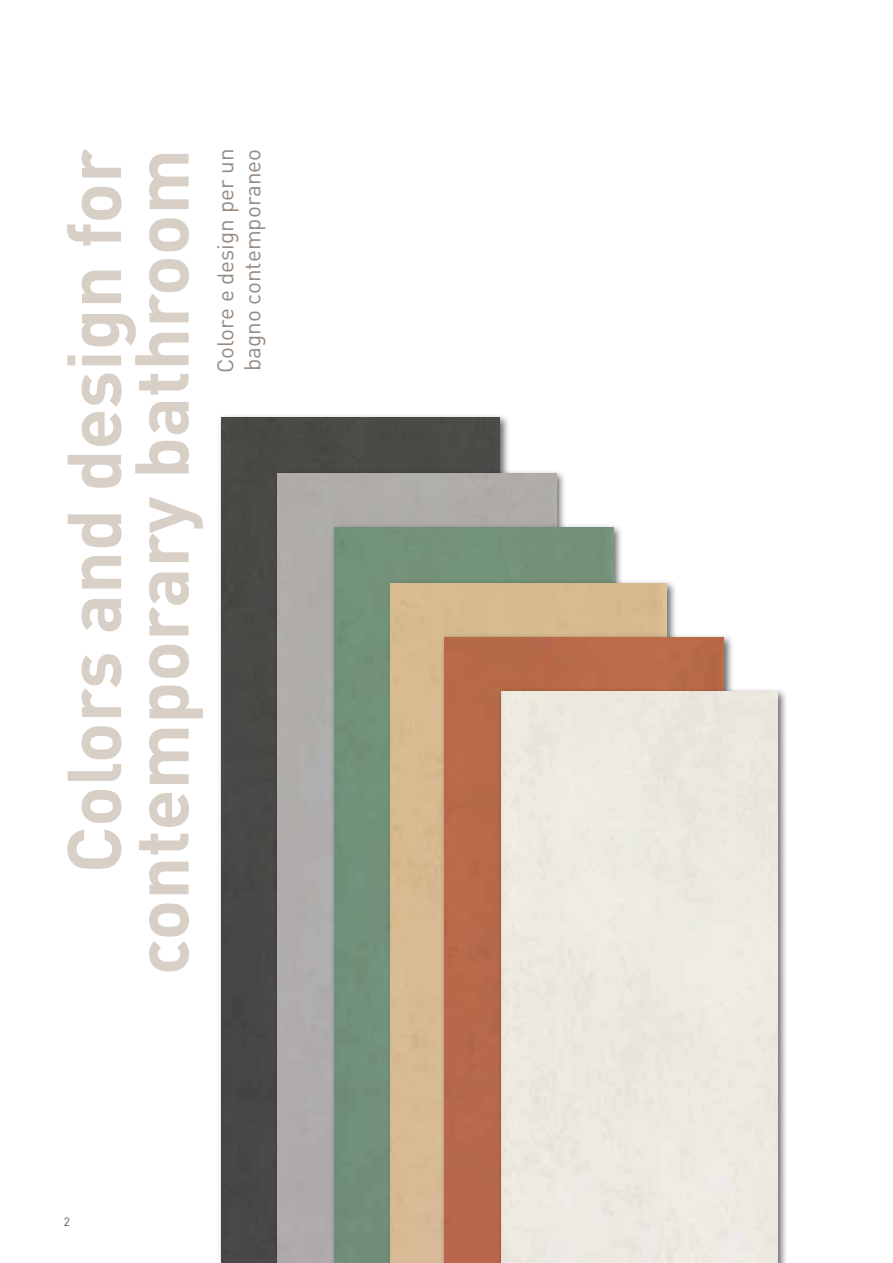
<style>
.page{position:relative;width:893px;height:1263px;background:#fff}
.page>*{position:absolute;margin:0;border:0;box-sizing:border-box;transform-origin:0 0}
.t1{font:700 75px/67.5px "DIN Pro";color:#d8cfc6;text-align:right}
.t2{font:22.5px/27px "DIN Pro";color:#978b82}
.t3{font:12px "DIN Pro";color:#58595b}
</style>
<div class="page">
<div style="left:217px;top:413px;width:293px;height:850px;background:#000;opacity:.6"></div>
<div style="left:221px;top:417px;width:279px;height:846px;background:#484846"></div>
<div style="left:273px;top:469px;width:294px;height:794px;background:#000;opacity:.6"></div>
<div style="left:278px;top:473px;width:278px;height:790px;background:#b0acab"></div>
<div style="left:330px;top:523px;width:293px;height:740px;background:#000;opacity:.6"></div>
<div style="left:334px;top:528px;width:279px;height:735px;background:#719179"></div>
<div style="left:387px;top:579px;width:290px;height:684px;background:#000;opacity:.6"></div>
<div style="left:391px;top:584px;width:276px;height:679px;background:#d8bb8f"></div>
<div style="left:440px;top:633px;width:294px;height:630px;background:#000;opacity:.6"></div>
<div style="left:444px;top:637px;width:280px;height:626px;background:#b86949"></div>
<div style="left:497px;top:687px;width:291px;height:576px;background:#000;opacity:.6"></div>
<div style="left:501px;top:692px;width:277px;height:571px;background:#ede9e1"></div>
<p class="t1" style="left:58px;top:975px;width:828px;rotate:-90deg">Colors and design for contemporary bathroom</p>
<p class="t2" style="left:211px;top:373px;width:226px;rotate:-90deg">Colore e design per un bagno contemporaneo</p>
<p class="t3" style="left:64px;top:1214px;width:8px">2</p>
</div>
